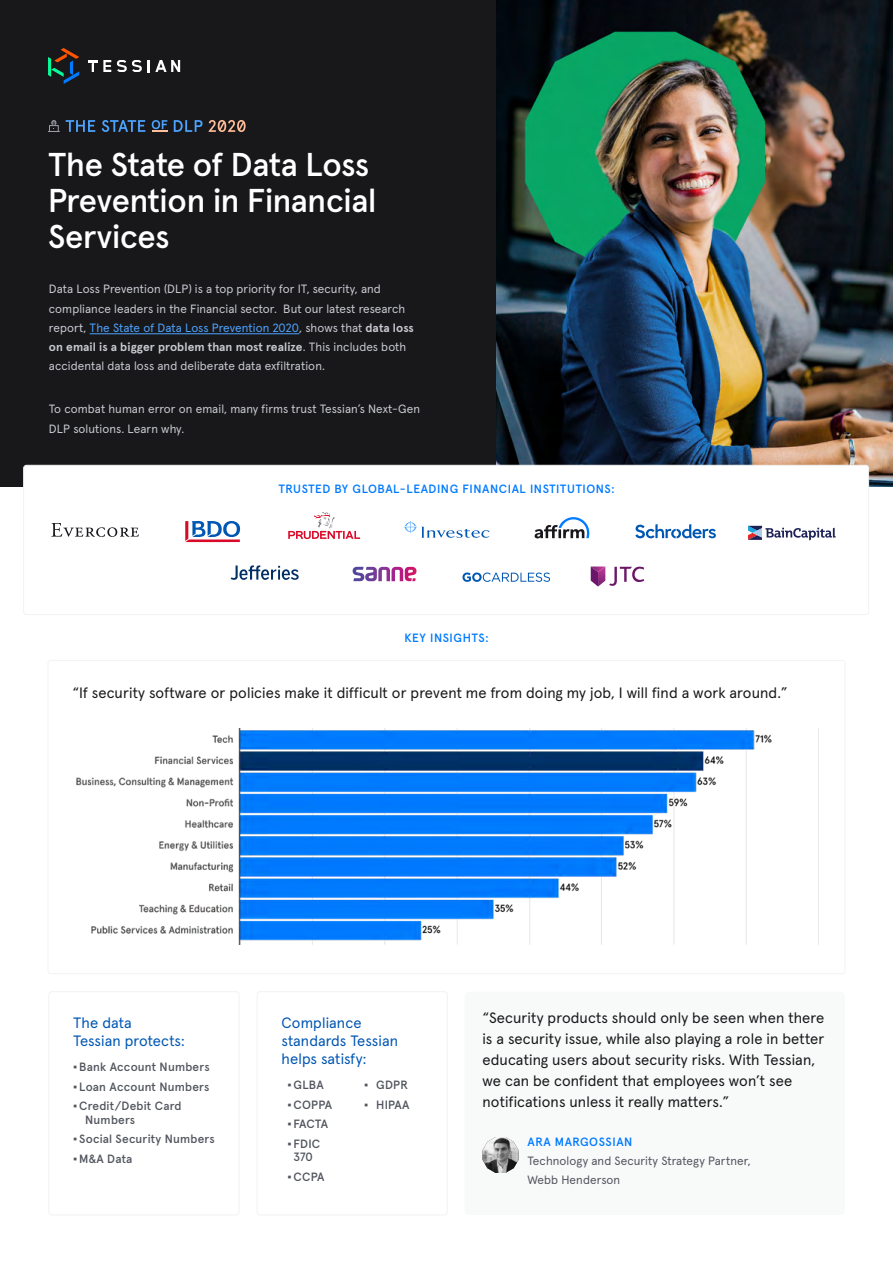
<style>
.page{position:relative;width:893px;height:1263px;background:#fff}
.page>*{position:absolute;margin:0;border:0;box-sizing:border-box;transform-origin:0 0}
.REM16-H5-Subhead-Ape{font:500 33px/36px "Apercu";letter-spacing:-.01em;color:#fff}
.REM16-P3-Regular-Bod{font:15px/21px "Apercu";letter-spacing:.01em;color:#18181b}
.REM16-P3-Regular-Bod-2{font:15px/18px "Apercu";letter-spacing:.005em;color:#0056b3}
.REM16-P4-Small-Body{font:12px/19.2px "Apercu";letter-spacing:.005em;color:#c8cad0}
.t1{font:500 12px/13.5px "Apercu";letter-spacing:.02em;color:#53555f}
.REM16-P4-Small-Body-2{font:12px/19.2px "Apercu";letter-spacing:.01em;color:#53555f}
.REM16-P5-Caption-Ape{font:500 12px "Apercu";letter-spacing:.045em;color:#007aff}
.s1{color:#4da3ff}
.s2{font-weight:700}
.s3{font-family:"Arial";font-weight:400}
.s4{font-weight:500;color:#007aff}
</style>
<div class="page">
<div style="left:0;top:0;width:496px;height:487px;background:#18181b"></div>
<div style="left:464px;top:992px;width:380px;height:223px;background:#f8f9f9;border-radius:4px"></div>
<img style="left:496px;top:0;width:396px;height:487px">
<hr style="left:90px;top:333px;width:209px;height:1px;background:#4da3ff">
<svg style="left:148px;top:60px;width:32px;height:12px"></svg>
<svg style="left:103px;top:60px;width:8px;height:12px"></svg>
<svg style="left:88px;top:60px;width:9px;height:12px"></svg>
<svg style="left:117px;top:60px;width:25px;height:12px"></svg>
<svg style="left:48px;top:48px;width:31px;height:36px"></svg>
<svg style="left:48px;top:120px;width:12px;height:12px"></svg>
<svg style="left:66px;top:120px;width:29px;height:12px"></svg>
<svg style="left:102px;top:120px;width:43px;height:12px"></svg>
<svg style="left:174px;top:120px;width:28px;height:12px"></svg>
<svg style="left:208px;top:120px;width:37px;height:12px"></svg>
<svg style="left:152px;top:120px;width:15px;height:12px"></svg>
<div style="left:48px;top:991px;width:191px;height:224px;border:1px solid #f1f2f3;border-radius:3px"></div>
<div style="left:257px;top:991px;width:190px;height:224px;border:1px solid #f1f2f3;border-radius:3px"></div>
<img style="left:482px;top:1137px;width:36px;height:36px">
<img style="left:76px;top:728px;width:696px;height:217px">
<div style="left:24px;top:465px;width:844px;height:150px;background:#fff;border-radius:3px"></div>
<div style="left:23px;top:465px;width:845px;height:150px;border:1px solid #f1f2f3;border-radius:3px"></div>
<svg style="left:635px;top:524px;width:81px;height:15px"></svg>
<svg style="left:288px;top:512px;width:72px;height:28px"></svg>
<svg style="left:51px;top:523px;width:88px;height:14px"></svg>
<svg style="left:185px;top:521px;width:55px;height:21px"></svg>
<svg style="left:231px;top:565px;width:68px;height:15px"></svg>
<svg style="left:404px;top:521px;width:85px;height:17px"></svg>
<svg style="left:534px;top:517px;width:56px;height:22px"></svg>
<svg style="left:462px;top:572px;width:88px;height:10px"></svg>
<svg style="left:748px;top:526px;width:87px;height:14px"></svg>
<svg style="left:352px;top:567px;width:64px;height:14px"></svg>
<svg style="left:590px;top:566px;width:54px;height:21px"></svg>
<p class="REM16-H5-Subhead-Ape" style="left:48px;top:144px;width:330px">The State of Data Loss<br>Prevention in Financial<br>Services</p>
<p class="REM16-P4-Small-Body" style="left:49px;top:279px;width:366px">Data Loss Prevention (DLP) is a top priority for IT, security, and compliance leaders in the Financial sector. But our latest research report, <span class="s1">The State of Data Loss Prevention 2020</span>, shows that <span class="s2">data loss on email is a bigger problem than most realize</span>. This includes both accidental data loss and deliberate data exfiltration.</p>
<p class="REM16-P4-Small-Body" style="left:49px;top:399px;width:373px">To combat human error on email, many firms trust Tessian’s Next-Gen<br>DLP solutions. Learn why.</p>
<p class="REM16-P5-Caption-Ape" style="left:278px;top:480px;width:337px">TRUSTED BY GLOBAL-LEADING FINANCIAL INSTITUTIONS:</p>
<p class="REM16-P5-Caption-Ape" style="left:404px;top:629px;width:86px">KEY INSIGHTS:</p>
<p class="REM16-P3-Regular-Bod" style="left:72px;top:681px;width:716px">“If security software or policies make it difficult or prevent me from doing my job, I will find a work around.”</p>
<p class="REM16-P3-Regular-Bod-2" style="left:73px;top:1012px;width:113px">The data<br>Tessian protects:</p>
<p class="t1" style="left:73px;top:1059px;width:138px"><span class="s3">▪</span>Bank Account Numbers</p>
<p class="t1" style="left:73px;top:1079px;width:138px"><span class="s3">▪</span> Loan Account Numbers</p>
<p class="t1" style="left:85px;top:1098px;width:98px;text-indent:-12px"><span class="s3">▪</span>Credit/Debit Card<br>Numbers</p>
<p class="t1" style="left:73px;top:1131px;width:143px"><span class="s3">▪</span> Social Security Numbers</p>
<p class="t1" style="left:73px;top:1151px;width:61px"><span class="s3">▪</span>M&amp;A Data</p>
<p class="REM16-P3-Regular-Bod-2" style="left:281px;top:1012px;width:118px">Compliance standards Tessian helps satisfy:</p>
<p class="t1" style="left:287px;top:1077px;width:38px"><span class="s3">▪</span> GLBA</p>
<p class="t1" style="left:287px;top:1097px;width:46px"><span class="s3">▪</span>COPPA</p>
<p class="t1" style="left:287px;top:1116px;width:42px"><span class="s3">▪</span> FACTA</p>
<p class="t1" style="left:287px;top:1136px;width:34px;text-align:center"><span class="s3">▪</span> FDIC<br>370</p>
<p class="t1" style="left:287px;top:1169px;width:38px"><span class="s3">▪</span>CCPA</p>
<p class="t1" style="left:364px;top:1077px;width:45px"><span class="s3">▪</span> GDPR</p>
<p class="t1" style="left:364px;top:1097px;width:47px"><span class="s3">▪</span> HIPAA</p>
<p class="REM16-P3-Regular-Bod" style="left:482px;top:1006px;width:343px">“Security products should only be seen when there is a security issue, while also playing a role in better educating users about security risks. With Tessian, we can be confident that employees won’t see notifications unless it really matters.”</p>
<p class="REM16-P4-Small-Body-2" style="left:527px;top:1131px;width:225px"><span class="s4">ARA MARGOSSIAN<br></span>Technology and Security Strategy Partner,<br>Webb Henderson</p>
</div>
